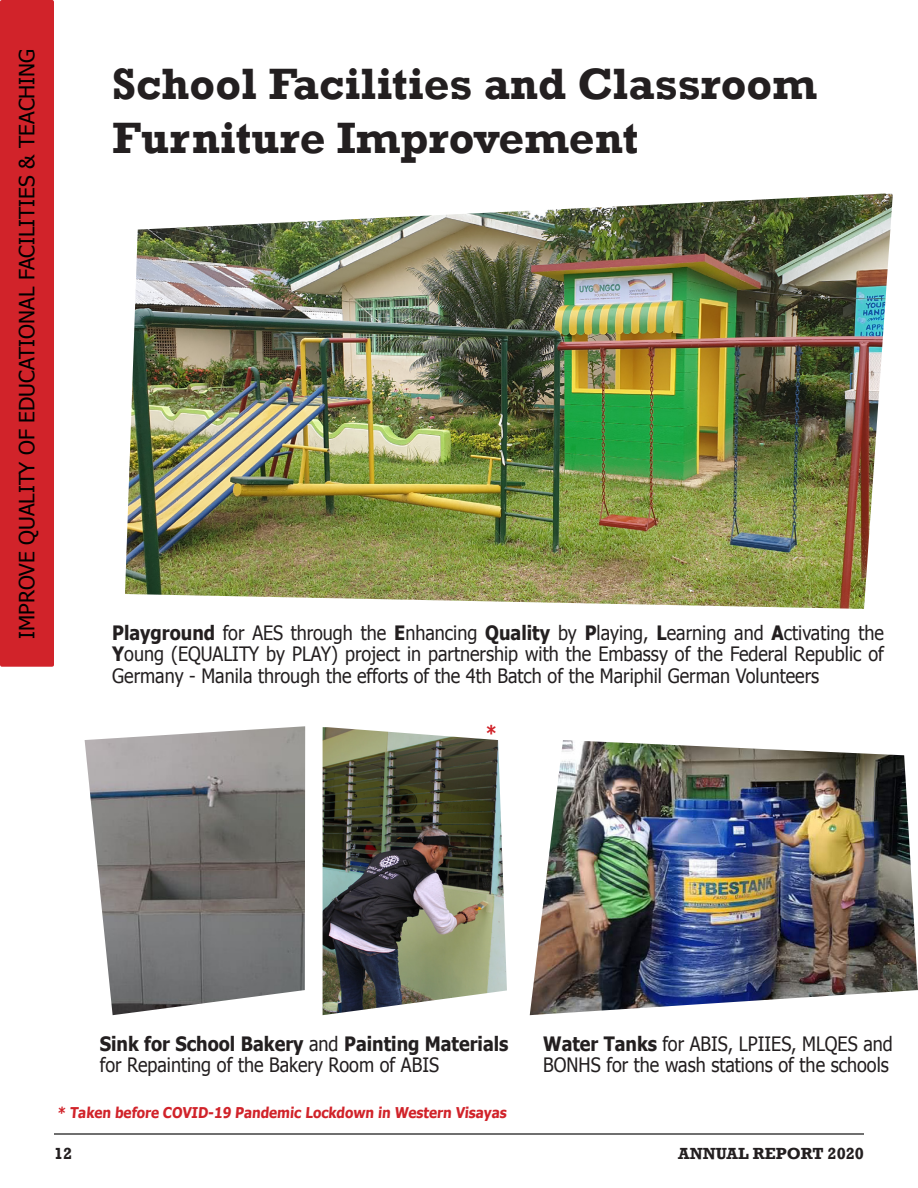
<style>
.page{position:relative;width:918px;height:1188px;background:#fff}
.page>*{position:absolute;margin:0;border:0;box-sizing:border-box;transform-origin:0 0}
.t1{font:700 45px/54px "Rockwell";color:#231f20}
.t2{font:21px "Tahoma";color:#000}
.t3{font:19.8px/21.6px "Tahoma";color:#231f20;scale:.91 1}
.t4{font:700 19.8px "Tahoma";color:#d1232a;scale:.91 1}
.t5{font:700 16.5px "Rockwell";color:#231f20}
.t6{font:700 14.85px "Tahoma";color:#d1232a;scale:.91 1}
.s1{font-weight:700}
</style>
<div class="page">
<hr style="left:54px;top:1133px;width:810px;height:2px;background:#000">
<img style="left:530px;top:740px;width:388px;height:275px">
<img style="left:323px;top:727px;width:184px;height:288px">
<img style="left:85px;top:726px;width:220px;height:289px">
<img style="left:125px;top:193px;width:768px;height:416px">
<div style="left:0;top:0;width:54px;height:667px;background:#d1232a;border-radius:2px"></div>
<p class="t2" style="left:13px;top:639px;width:592px;rotate:-90deg">IMPROVE QUALITY OF EDUCATIONAL FACILITIES &amp; TEACHING</p>
<p class="t1" style="left:112px;top:57px;width:706px">School Facilities and Classroom<br>Furniture Improvement</p>
<p class="t3" style="left:112px;top:621px;width:850px;text-align:justify"><span class="s1">Playground</span> for AES through the <span class="s1">E</span>nhancing <span class="s1">Quality</span> by <span class="s1">P</span>laying, <span class="s1">L</span>earning and <span class="s1">A</span>ctivating the <span class="s1">Y</span>oung (EQUALITY by PLAY) project in partnership with the Embassy of the Federal Republic of Germany - Manila through the efforts of the 4th Batch of the Mariphil German Volunteers</p>
<p class="t4" style="left:486px;top:719px;width:14px">*</p>
<p class="t3" style="left:100px;top:1032px;width:451px"><span class="s1">Sink for School Bakery</span> and <span class="s1">Painting Materials </span>for Repainting of the Bakery Room of ABIS</p>
<p class="t6" style="left:57px;top:1103px;width:497px">* Taken before COVID-19 Pandemic Lockdown in Western Visayas</p>
<p class="t3" style="left:543px;top:1032px;width:386px"><span class="s1">Water Tanks</span> for ABIS, LPIIES, MLQES and<br>BONHS for the wash stations of the schools</p>
<p class="t5" style="left:54px;top:1143px;width:20px">12</p>
<p class="t5" style="left:678px;top:1143px;width:187px">ANNUAL REPORT 2020</p>
</div>
